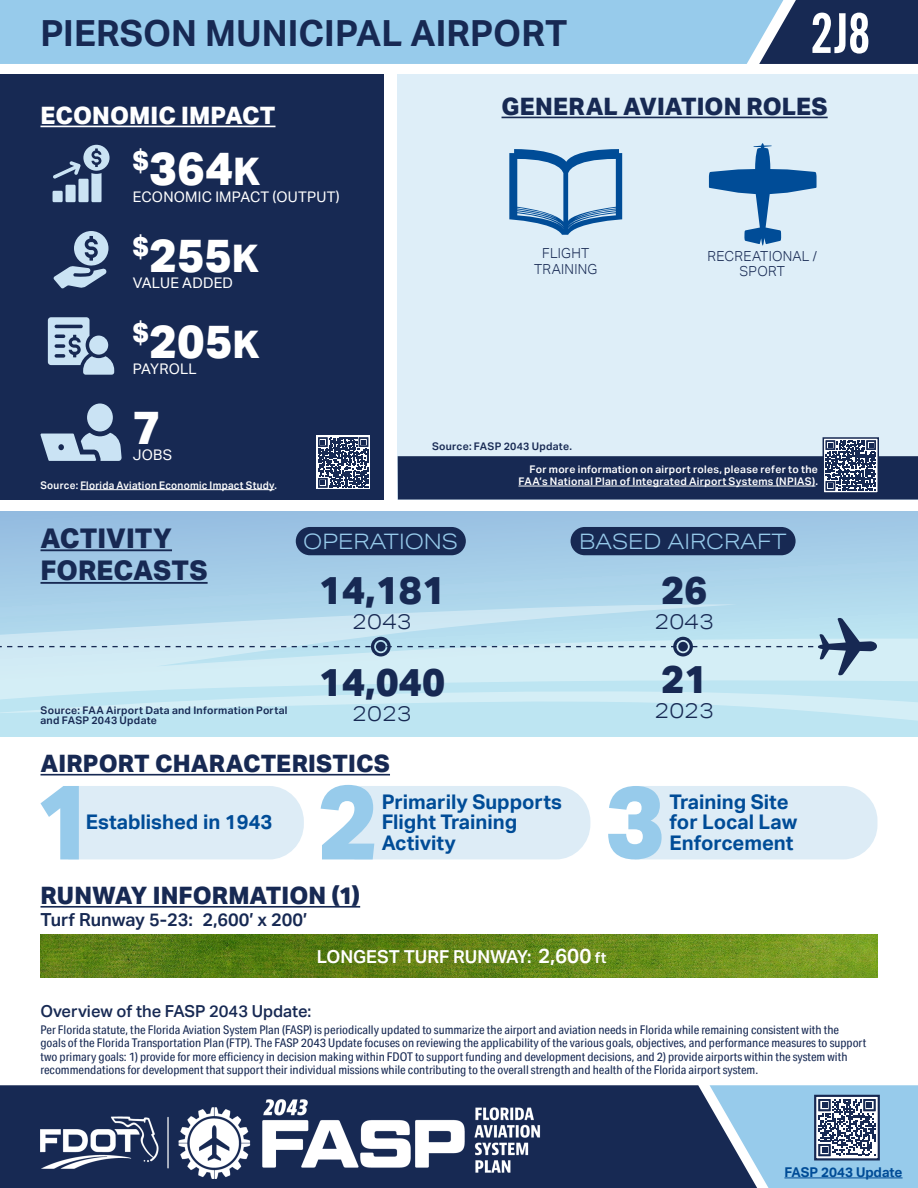
<style>
.page{position:relative;width:918px;height:1188px;background:#fff}
.page>*{position:absolute;margin:0;border:0;box-sizing:border-box;transform-origin:0 0}
.t1{font:600 55.5px "Alternate Gothic Cond ATF";color:#fff}
.t2{font:800 46.8px "Aktiv Grotesk";letter-spacing:.005em;color:#fff}
.t3{font:800 39px "Aktiv Grotesk";color:#172953}
.t4{font:700 36px "Aktiv Grotesk";letter-spacing:.005em;color:#172953}
.t5{font:800 27.15px/32.5px "Aktiv Grotesk";letter-spacing:.005em;color:#172953}
.t6{font:800 24px "Aktiv Grotesk";letter-spacing:.005em;color:#172953}
.t7{font:800 24px "Aktiv Grotesk";letter-spacing:.005em;color:#fff}
.t8{font:300 21.3px "Aktiv Grotesk Ex";color:#97cbeb}
.t9{font:300 21.3px "Aktiv Grotesk Ex";color:#172953}
.t10{font:700 20.1px/20.5px "Aktiv Grotesk";color:#004c97}
.t11{font:600 18px "Aktiv Grotesk";color:#172953}
.t12{font:600 17.85px "Aktiv Grotesk";color:#fff}
.t13{font:500 16.5px "Aktiv Grotesk";color:#172953}
.t14{font:14.7px "Aktiv Grotesk";letter-spacing:.015em;color:#fff}
.t15{font:300 13.8px/15.5px "Aktiv Grotesk";letter-spacing:.015em;color:#172953;text-align:center}
.t16{font:700 13.5px "Aktiv Grotesk";color:#004c97}
.t17{font:12px/13.5px "Aktiv Grotesk Cd";color:#172953;scale:1.05 1}
.t18{font:600 10.5px/12px "Aktiv Grotesk";letter-spacing:.025em;color:#fff;text-align:right}
.t19{font:600 10.5px/10.4px "Aktiv Grotesk";letter-spacing:.025em;color:#172953}
.t20{font:600 10.5px "Aktiv Grotesk";letter-spacing:.025em;color:#fff;scale:.95 1}
.s1{font-size:38.1px}
.s2{font-size:20.4px}
.s3{font-size:15.3px}
</style>
<div class="page">
<div style="left:0;top:1085px;width:710px;height:103px;background:#172953"></div>
<img style="left:40px;top:1095px;width:500px;height:84px">
<div style="left:783px;top:0;width:135px;height:64px;background:#172953"></div>
<div style="left:0;top:75px;width:384px;height:425px;background:#172953"></div>
<div style="left:398px;top:75px;width:520px;height:425px;background:#deeef8"></div>
<div style="left:0;top:0;width:783px;height:64px;background:#97cbeb"></div>
<svg style="left:0;top:511px;width:918px;height:226px;background:#a7cfe8"></svg>
<svg style="left:0;top:604px;width:918px;height:87px;background:#c1e3f1"></svg>
<svg style="left:0;top:691px;width:918px;height:31px;background:#c4e8f3"></svg>
<div style="left:296px;top:527px;width:170px;height:28px;background:#172953;border-radius:14px"></div>
<div style="left:571px;top:527px;width:225px;height:28px;background:#172953;border-radius:14px"></div>
<svg style="left:0;top:617px;width:877px;height:59px;background:#c2e0ed"></svg>
<hr style="left:40px;top:126px;width:236px;height:1px;background:#fff">
<hr style="left:40px;top:774px;width:350px;height:2px;background:#172953">
<hr style="left:40px;top:906px;width:320px;height:2px;background:#172953">
<div style="left:87px;top:403px;width:26px;height:28px;background:#cae3f4;border-radius:50%"></div>
<svg style="left:40px;top:433px;width:82px;height:28px"></svg>
<svg style="left:53px;top:145px;width:57px;height:57px"></svg>
<svg style="left:53px;top:231px;width:55px;height:58px"></svg>
<svg style="left:48px;top:317px;width:66px;height:58px"></svg>
<img style="left:40px;top:934px;width:838px;height:43px">
<svg style="left:41px;top:786px;width:263px;height:73px;background:#d9eaf5"></svg>
<svg style="left:321px;top:785px;width:269px;height:74px;background:#d7e9f5"></svg>
<svg style="left:608px;top:786px;width:269px;height:73px;background:#d6e9f5"></svg>
<hr style="left:502px;top:117px;width:326px;height:1px;background:#172953">
<svg style="left:509px;top:149px;width:113px;height:86px"></svg>
<svg style="left:709px;top:143px;width:108px;height:103px"></svg>
<hr style="left:80px;top:489px;width:194px;height:1px;background:#fff">
<svg style="left:316px;top:436px;width:54px;height:53px"></svg>
<svg style="left:318px;top:437px;width:50px;height:51px"></svg>
<div style="left:398px;top:456px;width:520px;height:44px;background:#172953"></div>
<hr style="left:518px;top:486px;width:297px;height:1px;background:#fff">
<svg style="left:822px;top:437px;width:58px;height:56px"></svg>
<hr style="left:40px;top:549px;width:132px;height:2px;background:#172953">
<hr style="left:40px;top:582px;width:168px;height:2px;background:#172953">
<svg style="left:710px;top:1085px;width:208px;height:103px;background:#8ab0cd"></svg>
<hr style="left:784px;top:1177px;width:119px;height:1px;background:#004c97">
<p class="t4" style="left:40px;top:12px;width:528px">PIERSON MUNICIPAL AIRPORT</p>
<p class="t1" style="left:811px;top:-2px;width:61px">2J8</p>
<p class="t7" style="left:40px;top:102px;width:237px">ECONOMIC IMPACT</p>
<p class="t2" style="left:133px;top:142px;width:129px"><sup>$</sup>364<span class="s1">K</span></p>
<p class="t14" style="left:133px;top:188px;width:209px">ECONOMIC IMPACT (OUTPUT)</p>
<p class="t2" style="left:133px;top:228px;width:128px"><sup>$</sup>255<span class="s1">K</span></p>
<p class="t14" style="left:133px;top:274px;width:102px">VALUE ADDED</p>
<p class="t2" style="left:133px;top:314px;width:129px"><sup>$</sup>205<span class="s1">K</span></p>
<p class="t14" style="left:133px;top:360px;width:66px">PAYROLL</p>
<p class="t2" style="left:133px;top:400px;width:29px">7</p>
<p class="t14" style="left:133px;top:447px;width:41px">JOBS</p>
<p class="t20" style="left:40px;top:479px;width:250px">Source: Florida Aviation Economic Impact Study.</p>
<p class="t6" style="left:502px;top:93px;width:328px">GENERAL AVIATION ROLES</p>
<p class="t15" style="left:534px;top:246px;width:65px">FLIGHT<br>TRAINING</p>
<p class="t15" style="left:708px;top:248px;width:111px">RECREATIONAL /<br>SPORT</p>
<p class="t19" style="left:432px;top:441px;width:142px">Source: FASP 2043 Update.</p>
<p class="t18" style="left:518px;top:463px;width:301px">For more information on airport roles, please refer to the<br>FAA’s National Plan of Integrated Airport Systems (NPIAS).</p>
<p class="t5" style="left:40px;top:522px;width:169px">ACTIVITY<br>FORECASTS</p>
<p class="t19" style="left:40px;top:705px;width:249px">Source: FAA Airport Data and Information Portal and FASP 2043 Update</p>
<p class="t8" style="left:303px;top:529px;width:156px">OPERATIONS</p>
<p class="t8" style="left:579px;top:529px;width:209px">BASED AIRCRAFT</p>
<p class="t3" style="left:319px;top:568px;width:128px">14,181</p>
<p class="t9" style="left:352px;top:610px;width:61px">2043</p>
<p class="t3" style="left:319px;top:659px;width:128px">14,040</p>
<p class="t9" style="left:352px;top:702px;width:61px">2023</p>
<p class="t3" style="left:661px;top:568px;width:48px">26</p>
<p class="t9" style="left:654px;top:610px;width:61px">2043</p>
<p class="t3" style="left:661px;top:657px;width:48px">21</p>
<p class="t9" style="left:654px;top:699px;width:61px">2023</p>
<p class="t6" style="left:40px;top:750px;width:351px">AIRPORT CHARACTERISTICS</p>
<p class="t10" style="left:86px;top:812px;width:188px">Established in 1943</p>
<p class="t6" style="left:40px;top:882px;width:321px">RUNWAY INFORMATION (1)</p>
<p class="t11" style="left:40px;top:909px;width:268px">Turf Runway 5-23: 2,600’ x 200’</p>
<p class="t10" style="left:382px;top:792px;width:182px">Primarily Supports<br>Flight Training<br>Activity</p>
<p class="t10" style="left:670px;top:792px;width:129px">Training Site for Local Law<br>Enforcement</p>
<p class="t12" style="left:317px;top:946px;width:291px">LONGEST TURF RUNWAY: <span class="s2">2,600</span> <span class="s3">ft</span></p>
<p class="t13" style="left:40px;top:1002px;width:272px">Overview of the FASP 2043 Update:</p>
<p class="t17" style="left:40px;top:1023px;width:788px">Per Florida statute, the Florida Aviation System Plan (FASP) is periodically updated to summarize the airport and aviation needs in Florida while remaining consistent with the goals of the Florida Transportation Plan (FTP). The FASP 2043 Update focuses on reviewing the applicability of the various goals, objectives, and performance measures to support two primary goals: 1) provide for more efficiency in decision making within FDOT to support funding and development decisions, and 2) provide airports within the system with recommendations for development that support their individual missions while contributing to the overall strength and health of the Florida airport system.</p>
<p class="t16" style="left:784px;top:1164px;width:120px">FASP 2043 Update</p>
</div>
